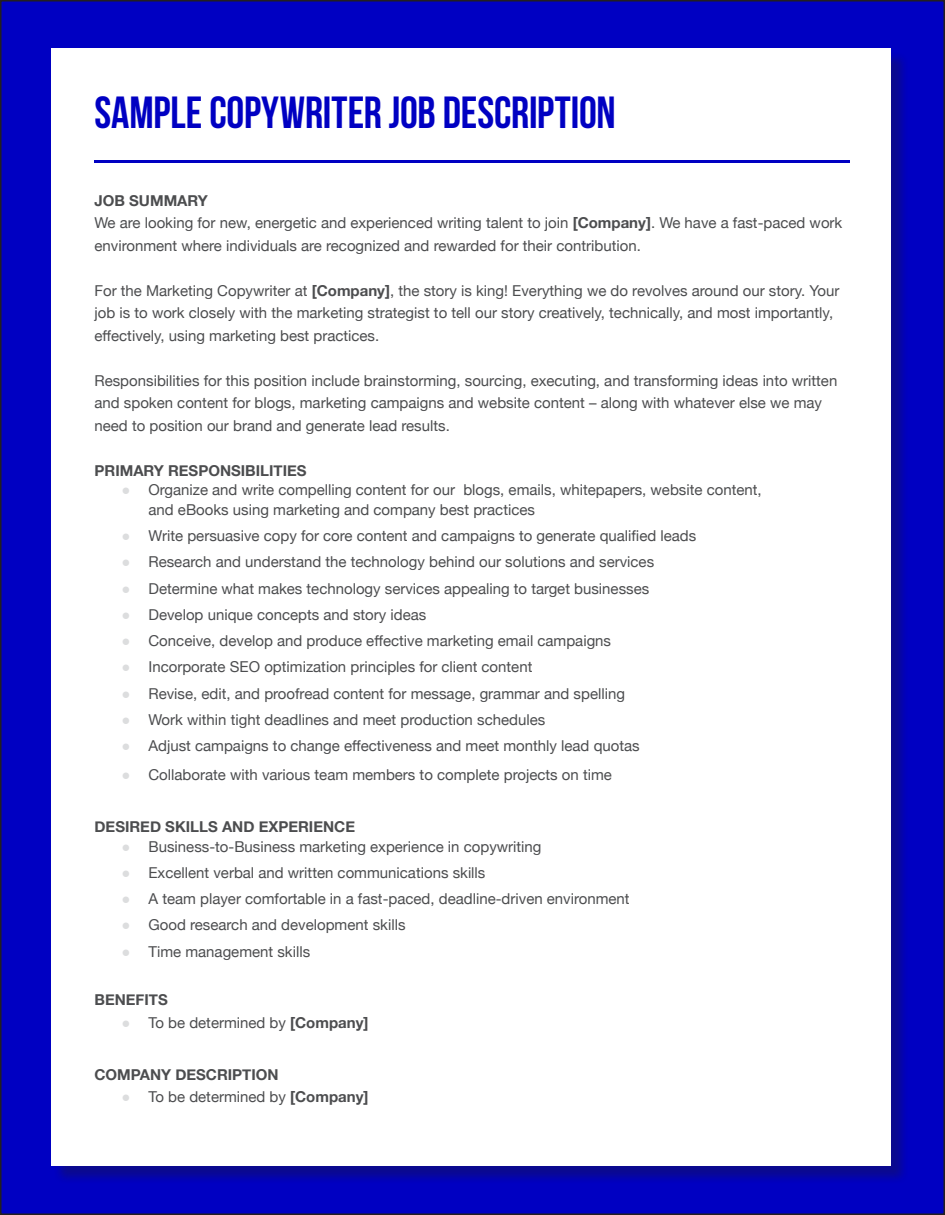
<style>
.page{position:relative;width:945px;height:1215px;background:#fff}
.page>*{position:absolute;margin:0;border:0;box-sizing:border-box;transform-origin:0 0}
.t1{font:45px "Bebas Neue";color:#0000c2}
.Body_Font{font:15px/22.5px "Helvetica Neue";color:#4c4d4f}
.Body_Font-2{font:700 15px "Helvetica Neue";color:#4c4d4f}
.s1{font-weight:700}
.s2{font-family:"Arial";color:#dcddde}
</style>
<div class="page">
<div style="left:1px;top:1px;width:943px;height:1213px;background:#0000c2"></div>
<div style="left:53px;top:51px;width:856px;height:1134px;background:#231f20;opacity:.32"></div>
<div style="left:51px;top:49px;width:839px;height:1117px;background:#fff"></div>
<hr style="left:94px;top:160px;width:756px;height:3px;background:#0000c2">
<p class="t1" style="left:94px;top:88px;width:523px">SAMPLE COPYWRITER JOB DESCRIPTION</p>
<p class="Body_Font-2" style="left:94px;top:189px;width:115px">JOB SUMMARY</p>
<p class="Body_Font" style="left:94px;top:213px;width:749px">We are looking for new, energetic and experienced writing talent to join <span class="s1">[Company]</span>. We have a fast-paced work environment where individuals are recognized and rewarded for their contribution.</p>
<p class="Body_Font" style="left:94px;top:280px;width:747px">For the Marketing Copywriter at <span class="s1">[Company]</span>, the story is king! Everything we do revolves around our story. Your job is to work closely with the marketing strategist to tell our story creatively, technically, and most importantly, effectively, using marketing best practices.</p>
<p class="Body_Font" style="left:94px;top:370px;width:744px">Responsibilities for this position include brainstorming, sourcing, executing, and transforming ideas into written and spoken content for blogs, marketing campaigns and website content – along with whatever else we may need to position our brand and generate lead results.</p>
<p class="Body_Font-2" style="left:94px;top:459px;width:214px">PRIMARY RESPONSIBILITIES</p>
<p class="Body_Font" style="left:148px;top:481px;width:615px;line-height:19.5px;text-indent:-27px"><span class="s2">●</span> Organize and write compelling content for our blogs, emails, whitepapers, website content, and eBooks using marketing and company best practices</p>
<p class="Body_Font" style="left:122px;top:525px;width:576px"><span class="s2">●</span> Write persuasive copy for core content and campaigns to generate qualified leads</p>
<p class="Body_Font" style="left:122px;top:552px;width:534px"><span class="s2">●</span> Research and understand the technology behind our solutions and services</p>
<p class="Body_Font" style="left:122px;top:578px;width:529px"><span class="s2">●</span> Determine what makes technology services appealing to target businesses</p>
<p class="Body_Font" style="left:122px;top:604px;width:306px"><span class="s2">●</span> Develop unique concepts and story ideas</p>
<p class="Body_Font" style="left:122px;top:630px;width:491px"><span class="s2">●</span> Conceive, develop and produce effective marketing email campaigns</p>
<p class="Body_Font" style="left:122px;top:657px;width:412px"><span class="s2">●</span> Incorporate SEO optimization principles for client content</p>
<p class="Body_Font" style="left:122px;top:683px;width:505px"><span class="s2">●</span> Revise, edit, and proofread content for message, grammar and spelling</p>
<p class="Body_Font" style="left:122px;top:709px;width:425px"><span class="s2">●</span> Work within tight deadlines and meet production schedules</p>
<p class="Body_Font" style="left:122px;top:735px;width:520px"><span class="s2">●</span> Adjust campaigns to change effectiveness and meet monthly lead quotas</p>
<p class="Body_Font" style="left:122px;top:765px;width:492px"><span class="s2">●</span> Collaborate with various team members to complete projects on time</p>
<p class="Body_Font-2" style="left:94px;top:815px;width:262px">DESIRED SKILLS AND EXPERIENCE</p>
<p class="Body_Font" style="left:122px;top:836px;width:422px"><span class="s2">●</span> Business-to-Business marketing experience in copywriting</p>
<p class="Body_Font" style="left:122px;top:862px;width:365px"><span class="s2">●</span> Excellent verbal and written communications skills</p>
<p class="Body_Font" style="left:122px;top:888px;width:510px"><span class="s2">●</span> A team player comfortable in a fast-paced, deadline-driven environment</p>
<p class="Body_Font" style="left:122px;top:915px;width:286px"><span class="s2">●</span> Good research and development skills</p>
<p class="Body_Font" style="left:122px;top:941px;width:190px"><span class="s2">●</span> Time management skills</p>
<p class="Body_Font-2" style="left:94px;top:988px;width:75px">BENEFITS</p>
<p class="Body_Font" style="left:122px;top:1012px;width:249px"><span class="s2">●</span> To be determined by <span class="s1">[Company]</span></p>
<p class="Body_Font-2" style="left:94px;top:1062px;width:186px">COMPANY DESCRIPTION</p>
<p class="Body_Font" style="left:122px;top:1086px;width:249px"><span class="s2">●</span> To be determined by <span class="s1">[Company]</span></p>
</div>
